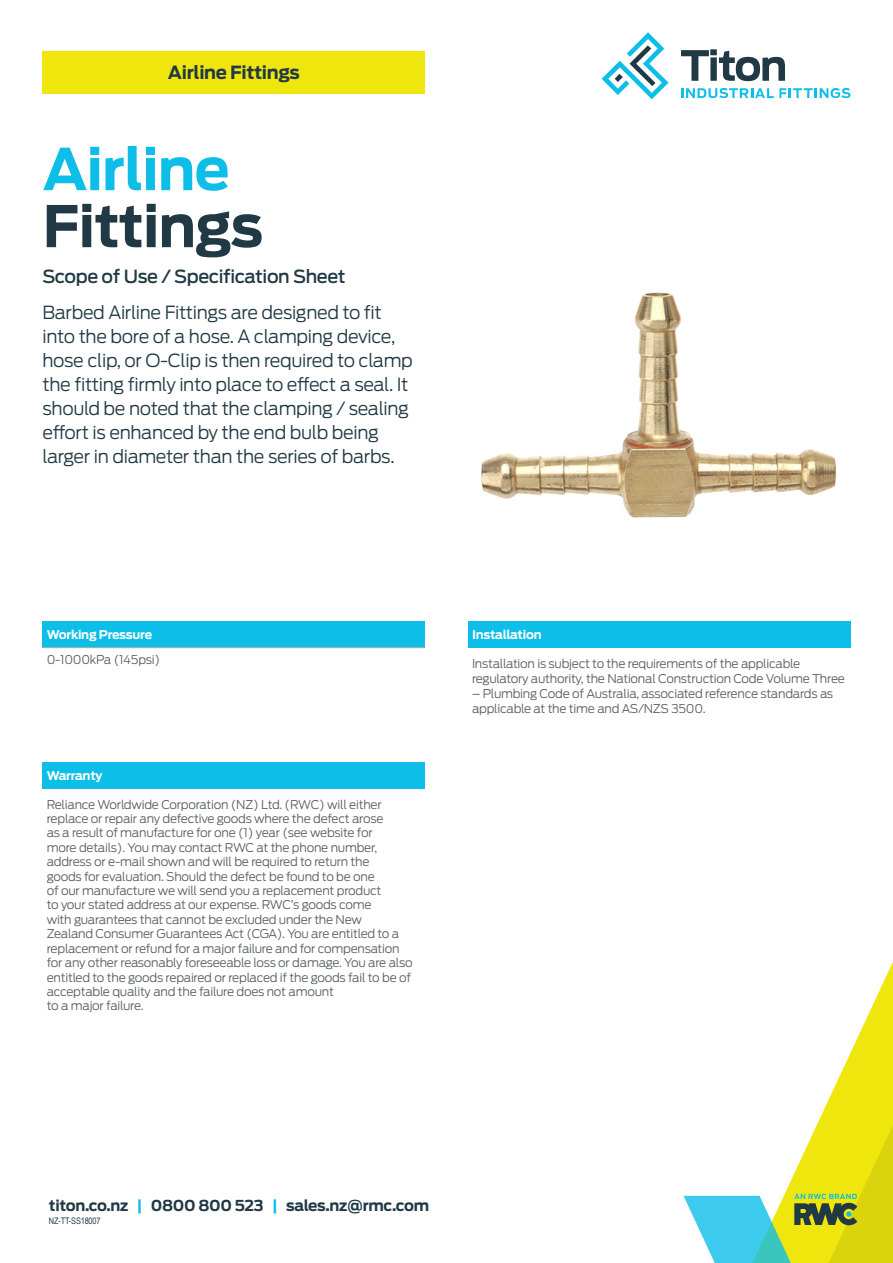
<style>
.page{position:relative;width:893px;height:1263px;background:#fff}
.page>*{position:absolute;margin:0;border:0;box-sizing:border-box;transform-origin:0 0}
.H1_-_Dark_Blue{font:700 57px "Antenna";letter-spacing:-.02em;color:#213944}
.H1_-_Blue{font:700 57px "Antenna";letter-spacing:-.02em;color:#0dbee9}
.Description_Blurb{font:300 18px/24px "Antenna";letter-spacing:-.02em;color:#213944}
.Scope_of_Use{font:500 18px "Antenna";letter-spacing:-.02em;color:#213944}
.t1{font:700 18px "Antenna";letter-spacing:-.02em;color:#213944}
.t2{font:700 15px "Antenna";letter-spacing:-.02em;color:#213944}
.Terms___Conditions{font:300 12px/14.4px "Antenna";letter-spacing:-.02em;color:#585f5f}
.Table_Body_-_Paragra{font:300 12px/15px "Antenna";letter-spacing:-.02em;color:#585f5f}
.Table_Heading{font:700 12px "Antenna";letter-spacing:-.02em;color:#fff}
.Table_Body_-_Standar{font:300 12px "Antenna";letter-spacing:-.02em;color:#585f5f}
.t3{font:9px "Arial Narrow";letter-spacing:-.02em;color:#213944}
.s1{color:#0dbee9}
</style>
<div class="page">
<svg style="left:838px;top:962px;width:55px;height:117px"></svg>
<svg style="left:684px;top:1079px;width:209px;height:184px"></svg>
<svg style="left:681px;top:49px;width:104px;height:32px"></svg>
<svg style="left:681px;top:88px;width:169px;height:10px"></svg>
<svg style="left:602px;top:32px;width:67px;height:67px"></svg>
<img style="left:482px;top:293px;width:354px;height:224px">
<div style="left:43px;top:621px;width:382px;height:27px;background:#0dbee9"></div>
<hr style="left:43px;top:647px;width:382px;height:1px;background:#b1b4b5">
<div style="left:468px;top:621px;width:382px;height:27px;background:#0dbee9"></div>
<div style="left:43px;top:762px;width:382px;height:26px;background:#0dbee9"></div>
<div style="left:43px;top:51px;width:382px;height:42px;background:#efe60e"></div>
<p class="t1" style="left:168px;top:62px;width:133px">Airline Fittings</p>
<p class="H1_-_Blue" style="left:43px;top:135px;width:189px">Airline</p>
<p class="H1_-_Dark_Blue" style="left:43px;top:192px;width:222px">Fittings</p>
<p class="Scope_of_Use" style="left:43px;top:266px;width:305px">Scope of Use / Specification Sheet</p>
<p class="Description_Blurb" style="left:43px;top:300px;width:372px">Barbed Airline Fittings are designed to fit into the bore of a hose. A clamping device, hose clip, or O-Clip is then required to clamp the fitting firmly into place to effect a seal. It should be noted that the clamping / sealing effort is enhanced by the end bulb being larger in diameter than the series of barbs.</p>
<p class="Table_Heading" style="left:47px;top:628px;width:107px">Working Pressure</p>
<p class="Table_Body_-_Standar" style="left:47px;top:652px;width:115px">0-1000kPa (145psi)</p>
<p class="Table_Heading" style="left:47px;top:768px;width:57px">Warranty</p>
<p class="Terms___Conditions" style="left:47px;top:797px;width:367px">Reliance Worldwide Corporation (NZ) Ltd. (RWC) will either replace or repair any defective goods where the defect arose<br>as a result of manufacture for one (1) year (see website for<br>more details). You may contact RWC at the phone number, address or e-mail shown and will be required to return the<br>goods for evaluation. Should the defect be found to be one<br>of our manufacture we will send you a replacement product<br>to your stated address at our expense. RWC’s goods come<br>with guarantees that cannot be excluded under the New<br>Zealand Consumer Guarantees Act (CGA). You are entitled to a replacement or refund for a major failure and for compensation for any other reasonably foreseeable loss or damage. You are also entitled to the goods repaired or replaced if the goods fail to be of acceptable quality and the failure does not amount<br>to a major failure.</p>
<p class="Table_Heading" style="left:472px;top:628px;width:71px">Installation</p>
<p class="Table_Body_-_Paragra" style="left:472px;top:656px;width:374px">Installation is subject to the requirements of the applicable regulatory authority, the National Construction Code Volume Three</p>
<p class="Table_Body_-_Paragra" style="left:472px;top:686px;width:363px">– Plumbing Code of Australia, associated reference standards as applicable at the time and AS/NZS 3500.</p>
<p class="t2" style="left:49px;top:1197px;width:382px">titon.co.nz <span class="s1">|</span> 0800 800 523 <span class="s1">|</span> sales.nz@rmc.com</p>
<p class="t3" style="left:49px;top:1214px;width:53px">NZ-TT-SS18007</p>
</div>
